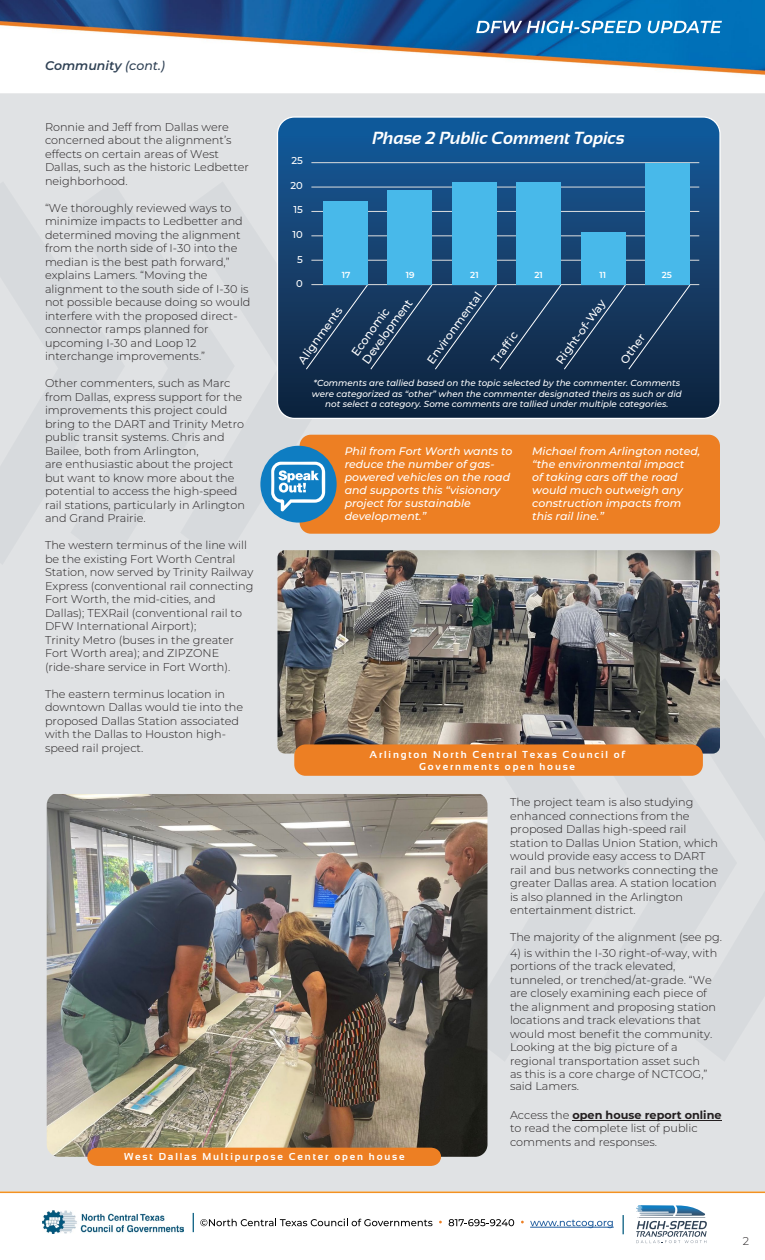
<style>
.page{position:relative;width:765px;height:1260px;background:#fff}
.page>*{position:absolute;margin:0;border:0;box-sizing:border-box;transform-origin:0 0}
.t1{font:italic 700 17.5px "Sansation";color:#fff}
.t2{font:italic 600 12.5px "Montserrat";color:#304255}
.t3{font:500 11.88px/13.5px "Montserrat";color:#fff;scale:.95 1}
.t4{font:300 11.25px/13.5px "Montserrat";color:#231f20}
.t5{font:500 11.25px "Montserrat";color:#fff}
.t6{font:italic 500 11px/13.1px "Montserrat";color:#fff}
.t7{font:700 10.12px/12.1px "Sansation";letter-spacing:.18em;color:#fff;text-align:center}
.t8{font:500 10px "Montserrat";color:#fff}
.t9{font:italic 500 8.75px/10.5px "Montserrat";color:#fff;text-align:center}
.t10{font:600 8.75px "Montserrat";color:#fff}
.s1{font-weight:500}
.s2{font-weight:700}
</style>
<div class="page">
<svg style="left:200px;top:1219px;width:232px;height:7px"></svg>
<svg style="left:449px;top:1219px;width:65px;height:7px"></svg>
<hr style="left:530px;top:1227px;width:84px;height:1px;background:#215e9e">
<svg style="left:530px;top:1220px;width:83px;height:8px"></svg>
<svg style="left:193px;top:1213px;width:1px;height:19px"></svg>
<svg style="left:623px;top:1215px;width:1px;height:19px"></svg>
<svg style="left:636px;top:1205px;width:71px;height:38px"></svg>
<img style="left:42px;top:1211px;width:142px;height:22px">
<img style="left:0;top:0;width:765px;height:75px">
<svg style="left:476px;top:21px;width:165px;height:12px"></svg>
<svg style="left:648px;top:21px;width:74px;height:12px"></svg>
<div style="left:0;top:93px;width:765px;height:1099px;background:#e0e2e4"></div>
<svg style="left:462px;top:776px;width:110px;height:286px;background:#dbdee0"></svg>
<svg style="left:572px;top:776px;width:109px;height:286px;background:#dbdde0"></svg>
<svg style="left:681px;top:678px;width:84px;height:384px;background:#dbdde0"></svg>
<svg style="left:0;top:181px;width:69px;height:384px;background:#dbdde0"></svg>
<svg style="left:69px;top:181px;width:110px;height:384px;background:#dbdde0"></svg>
<svg style="left:179px;top:181px;width:166px;height:384px;background:#dbdde0"></svg>
<hr style="left:0;top:1192px;width:765px;height:1px;background:#f29222">
<img style="left:278px;top:550px;width:442px;height:204px">
<img style="left:47px;top:794px;width:441px;height:363px">
<div style="left:294px;top:744px;width:409px;height:32px;background:#ed7f23;border-radius:11px"></div>
<div style="left:83px;top:1148px;width:362px;height:18px;background:#ed7f23"></div>
<div style="left:300px;top:435px;width:420px;height:99px;background:#ed7f23;border-radius:11px"></div>
<svg style="left:278px;top:117px;width:442px;height:301px;background:#134271"></svg>
<div style="left:277px;top:116px;width:444px;height:303px;border:1px solid #fff;border-radius:17px"></div>
<hr style="left:311px;top:162px;width:388px;height:1px;background:#dcddde">
<hr style="left:311px;top:187px;width:388px;height:1px;background:#dcddde">
<hr style="left:311px;top:211px;width:388px;height:1px;background:#dcddde">
<hr style="left:311px;top:236px;width:388px;height:1px;background:#dcddde">
<hr style="left:311px;top:260px;width:388px;height:1px;background:#dcddde">
<hr style="left:311px;top:284px;width:388px;height:1px;background:#dcddde">
<div style="left:323px;top:202px;width:45px;height:83px;background:#48b9ea"></div>
<div style="left:387px;top:191px;width:45px;height:94px;background:#48b9ea"></div>
<div style="left:452px;top:183px;width:45px;height:102px;background:#48b9ea"></div>
<div style="left:516px;top:183px;width:45px;height:102px;background:#48b9ea"></div>
<div style="left:581px;top:232px;width:45px;height:53px;background:#48b9ea"></div>
<div style="left:645px;top:163px;width:45px;height:122px;background:#48b9ea"></div>
<svg style="left:305px;top:284px;width:386px;height:86px;background:#19385b"></svg>
<div style="left:260px;top:446px;width:77px;height:77px;background:#0e7dc2;border-radius:50%"></div>
<svg style="left:271px;top:462px;width:54px;height:50px"></svg>
<hr style="left:572px;top:1121px;width:150px;height:1px;background:#231f20">
<p class="t2" style="left:45px;top:56px;width:122px">Community <span class="s1">(cont.)</span></p>
<p class="t4" style="left:45px;top:120px;width:206px">Ronnie and Jeff from Dallas were concerned about the alignment’s effects on certain areas of West<br>Dallas, such as the historic Ledbetter neighborhood.</p>
<p class="t4" style="left:45px;top:201px;width:207px">“We thoroughly reviewed ways to minimize impacts to Ledbetter and determined moving the alignment from the north side of I-30 into the median is the best path forward,” explains Lamers. “Moving the alignment to the south side of I-30 is not possible because doing so would interfere with the proposed direct&shy;connector ramps planned for upcoming I-30 and Loop 12 interchange improvements.”</p>
<p class="t4" style="left:45px;top:376px;width:202px">Other commenters, such as Marc from Dallas, express support for the improvements this project could bring to the DART and Trinity Metro public transit systems. Chris and<br>Bailee, both from Arlington,<br>are enthusiastic about the project but want to know more about the potential to access the high-speed rail stations, particularly in Arlington and Grand Prairie.</p>
<p class="t4" style="left:45px;top:538px;width:210px">The western terminus of the line will be the existing Fort Worth Central Station, now served by Trinity Railway Express (conventional rail connecting Fort Worth, the mid-cities, and Dallas); TEXRail (conventional rail to DFW International Airport);<br>Trinity Metro (buses in the greater Fort Worth area); and ZIPZONE (ride-share service in Fort Worth).</p>
<p class="t4" style="left:45px;top:687px;width:200px">The eastern terminus location in downtown Dallas would tie into the proposed Dallas Station associated with the Dallas to Houston high&shy;speed rail project.</p>
<h1 class="t1" style="left:372px;top:128px;width:254px">Phase 2 Public Comment Topics</h1>
<p class="t8" style="left:292px;top:154px;width:13px">25</p>
<p class="t8" style="left:291px;top:178px;width:14px">20</p>
<p class="t8" style="left:294px;top:203px;width:11px">15</p>
<p class="t8" style="left:293px;top:227px;width:12px">10</p>
<p class="t8" style="left:297px;top:252px;width:7px">5</p>
<p class="t8" style="left:296px;top:277px;width:8px">0</p>
<p class="t10" style="left:342px;top:268px;width:10px">17</p>
<p class="t10" style="left:406px;top:268px;width:10px">19</p>
<p class="t10" style="left:470px;top:268px;width:10px">21</p>
<p class="t10" style="left:534px;top:268px;width:10px">21</p>
<p class="t10" style="left:599px;top:268px;width:8px">11</p>
<p class="t10" style="left:662px;top:268px;width:12px">25</p>
<p class="t5" style="left:294px;top:358px;width:68px;rotate:-54deg">Alignments</p>
<p class="t5" style="left:423px;top:358px;width:86px;rotate:-54deg">Environmental</p>
<p class="t3" style="left:348px;top:350px;width:82px;rotate:-54deg">Economic<br>Development</p>
<p class="t5" style="left:552px;top:358px;width:77px;rotate:-54deg">Right-of-Way</p>
<p class="t5" style="left:488px;top:358px;width:38px;rotate:-54deg">Traffi c</p>
<p class="t5" style="left:617px;top:358px;width:35px;rotate:-54deg">Other</p>
<p class="t9" style="left:312px;top:377px;width:372px">*Comments are tallied based on the topic selected by the commenter. Comments were categorized as “other” when the commenter designated theirs as such or did not select a category. Some comments are tallied under multiple categories.</p>
<p class="t6" style="left:345px;top:444px;width:169px">Phil from Fort Worth wants to reduce the number of gas&shy;powered vehicles on the road and supports this “visionary project for sustainable development.”</p>
<p class="t6" style="left:532px;top:444px;width:170px">Michael from Arlington noted, “the environmental impact<br>of taking cars off the road would much outweigh any construction impacts from this rail line.”</p>
<p class="t7" style="left:370px;top:748px;width:257px">Arlington North Central Texas Council of<br>Governments open house</p>
<p class="t4" style="left:510px;top:795px;width:210px">The project team is also studying enhanced connections from the proposed Dallas high-speed rail station to Dallas Union Station, which would provide easy access to DART rail and bus networks connecting the greater Dallas area. A station location is also planned in the Arlington entertainment district.</p>
<p class="t4" style="left:510px;top:930px;width:214px">The majority of the alignment (see pg.</p>
<p class="t4" style="left:510px;top:946px;width:209px">4) is within the I-30 right-of-way, with portions of the track elevated, tunneled, or trenched/at-grade. “We are closely examining each piece of the alignment and proposing station locations and track elevations that would most benefit the community.<br>Looking at the big picture of a regional transportation asset such<br>as this is a core charge of NCTCOG,”</p>
<p class="t4" style="left:510px;top:1079px;width:71px">said Lamers.</p>
<p class="t4" style="left:510px;top:1108px;width:213px">Access the <span class="s2">open house report online </span>to read the complete list of public comments and responses.</p>
<p class="t7" style="left:124px;top:1150px;width:282px">West Dallas Multipurpose Center open house</p>
<p class="t4" style="left:743px;top:1234px;width:8px">2</p>
</div>
